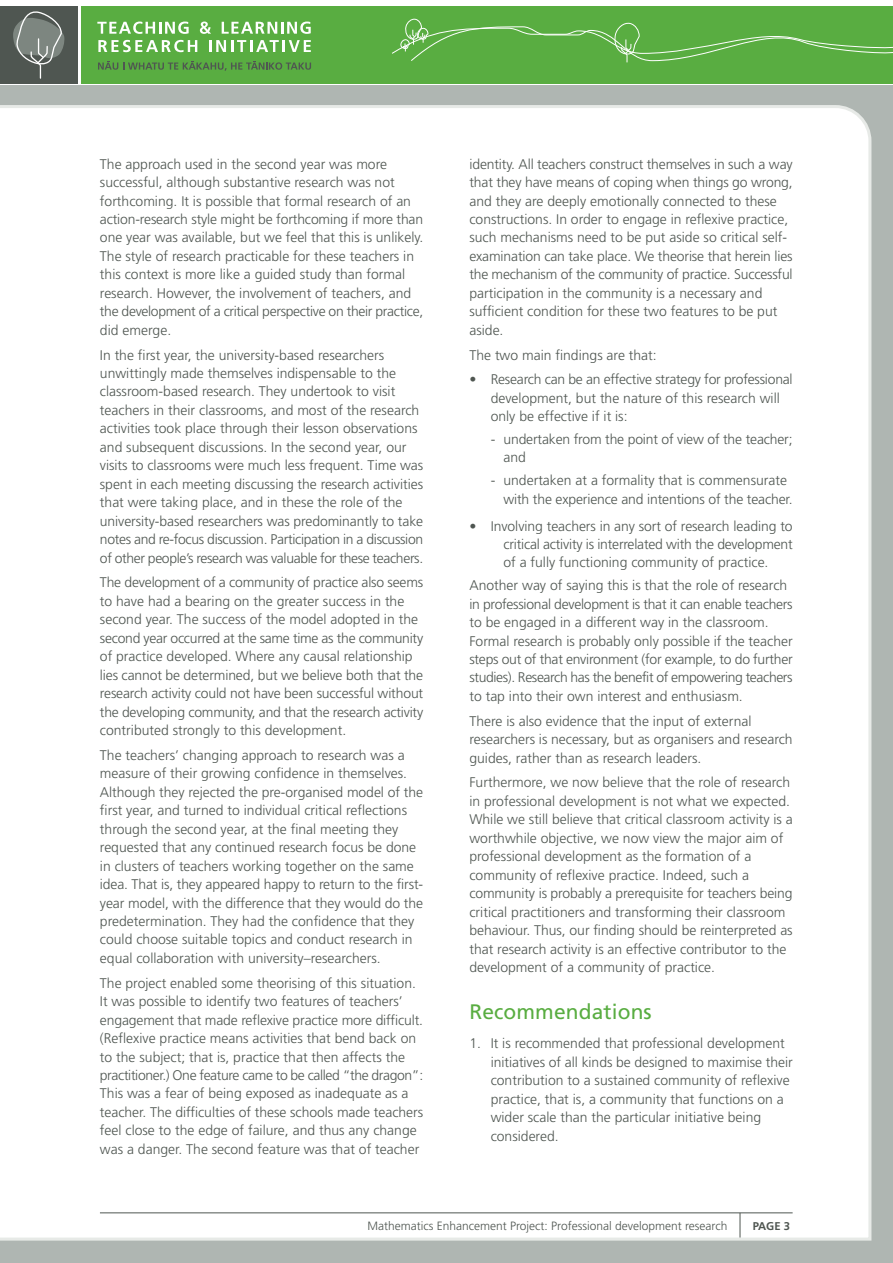
<style>
.page{position:relative;width:893px;height:1263px;background:#fff}
.page>*{position:absolute;margin:0;border:0;box-sizing:border-box;transform-origin:0 0}
.t1{font:21px "Frutiger";letter-spacing:.005em;color:#59ad41}
.t2{font:300 13.95px/18.5px "Frutiger";color:#4f5651}
.t3{font:300 13.95px/18.5px "Frutiger";letter-spacing:-.02em;color:#4f5651}
.t4{font:300 12px "Frutiger";color:#4f5651}
.t5{font:700 11.25px "Frutiger";color:#4f5651}
</style>
<div class="page">
<div style="left:0;top:86px;width:893px;height:1177px;background:#afb6b2"></div>
<div style="left:0;top:105px;width:872px;height:1136px;background:#fff"></div>
<div style="left:81px;top:6px;width:812px;height:78px;background:#59ad41"></div>
<div style="left:0;top:6px;width:77px;height:78px;background:#4f5651"></div>
<svg style="left:13px;top:11px;width:52px;height:140px"></svg>
<svg style="left:98px;top:40px;width:99px;height:12px"></svg>
<svg style="left:209px;top:40px;width:102px;height:12px"></svg>
<svg style="left:97px;top:22px;width:92px;height:12px"></svg>
<svg style="left:200px;top:22px;width:11px;height:12px"></svg>
<svg style="left:222px;top:22px;width:89px;height:12px"></svg>
<svg style="left:98px;top:61px;width:213px;height:10px"></svg>
<svg style="left:391px;top:18px;width:502px;height:68px"></svg>
<svg style="left:740px;top:1214px;width:1px;height:24px"></svg>
<hr style="left:100px;top:1213px;width:692px;height:1px;background:#4f5651">
<p class="t2" style="left:100px;top:155px;width:325px">The approach used in the second year was more successful, although substantive research was not forthcoming. It is possible that formal research of an action-research style might be forthcoming if more than one year was available, but we feel that this is unlikely.<br>The style of research practicable for these teachers in this context is more like a guided study than formal research. However, the involvement of teachers, and the development of a critical perspective on their practice, did emerge.</p>
<p class="t2" style="left:100px;top:346px;width:325px">In the first year, the university-based researchers unwittingly made themselves indispensable to the classroom-based research. They undertook to visit teachers in their classrooms, and most of the research activities took place through their lesson observations and subsequent discussions. In the second year, our visits to classrooms were much less frequent. Time was spent in each meeting discussing the research activities that were taking place, and in these the role of the university-based researchers was predominantly to take notes and re-focus discussion. Participation in a discussion of other people’s research was valuable for these teachers.</p>
<p class="t2" style="left:100px;top:574px;width:325px">The development of a community of practice also seems to have had a bearing on the greater success in the second year. The success of the model adopted in the second year occurred at the same time as the community of practice developed. Where any causal relationship lies cannot be determined, but we believe both that the research activity could not have been successful without the developing community, and that the research activity contributed strongly to this development.</p>
<p class="t2" style="left:100px;top:746px;width:325px">The teachers’ changing approach to research was a measure of their growing confidence in themselves.<br>Although they rejected the pre-organised model of the first year, and turned to individual critical reflections through the second year, at the final meeting they requested that any continued research focus be done in clusters of teachers working together on the same idea. That is, they appeared happy to return to the first&shy;year model, with the difference that they would do the predetermination. They had the confidence that they could choose suitable topics and conduct research in equal collaboration with university–researchers.</p>
<p class="t2" style="left:100px;top:974px;width:325px">The project enabled some theorising of this situation.<br>It was possible to identify two features of teachers’ engagement that made reflexive practice more difficult. (Reflexive practice means activities that bend back on to the subject; that is, practice that then affects the practitioner.) One feature came to be called “the dragon”:<br>This was a fear of being exposed as inadequate as a teacher. The difficulties of these schools made teachers feel close to the edge of failure, and thus any change was a danger. The second feature was that of teacher</p>
<p class="t2" style="left:469px;top:155px;width:325px">identity. All teachers construct themselves in such a way that they have means of coping when things go wrong, and they are deeply emotionally connected to these constructions. In order to engage in reflexive practice, such mechanisms need to be put aside so critical self&shy;examination can take place. We theorise that herein lies the mechanism of the community of practice. Successful participation in the community is a necessary and sufficient condition for these two features to be put aside.</p>
<p class="t2" style="left:469px;top:346px;width:189px">The two main findings are that:</p>
<p class="t2" style="left:491px;top:371px;width:303px;text-indent:-21px">• Research can be an effective strategy for professional development, but the nature of this research will only be effective if it is:</p>
<p class="t2" style="left:503px;top:431px;width:291px;text-indent:-13px">- undertaken from the point of view of the teacher; and</p>
<p class="t2" style="left:503px;top:472px;width:291px;text-indent:-13px">- undertaken at a formality that is commensurate with the experience and intentions of the teacher.</p>
<p class="t2" style="left:503px;top:517px;width:291px;text-align:justify;text-indent:-34px">• Involving teachers in any sort of research leading to critical activity is interrelated with the development of a fully functioning community of practice.</p>
<p class="t3" style="left:469px;top:577px;width:325px">Another way of saying this is that the role of research in professional development is that it can enable teachers to be engaged in a different way in the classroom.<br>Formal research is probably only possible if the teacher steps out of that environment (for example, to do further studies). Research has the benefit of empowering teachers to tap into their own interest and enthusiasm.</p>
<p class="t2" style="left:469px;top:712px;width:325px">There is also evidence that the input of external researchers is necessary, but as organisers and research guides, rather than as research leaders.</p>
<p class="t2" style="left:469px;top:774px;width:325px">Furthermore, we now believe that the role of research in professional development is not what we expected.<br>While we still believe that critical classroom activity is a worthwhile objective, we now view the major aim of professional development as the formation of a community of reflexive practice. Indeed, such a community is probably a prerequisite for teachers being critical practitioners and transforming their classroom behaviour. Thus, our finding should be reinterpreted as that research activity is an effective contributor to the development of a community of practice.</p>
<h1 class="t1" style="left:469px;top:1003px;width:184px">Recommendations</h1>
<p class="t2" style="left:491px;top:1035px;width:303px;text-indent:-21px">1. It is recommended that professional development initiatives of all kinds be designed to maximise their contribution to a sustained community of reflexive practice, that is, a community that functions on a wider scale than the particular initiative being considered.</p>
<p class="t4" style="left:367px;top:1221px;width:361px">Mathematics Enhancement Project: Professional development research</p>
<p class="t5" style="left:753px;top:1221px;width:39px">PAGE 3</p>
</div>
